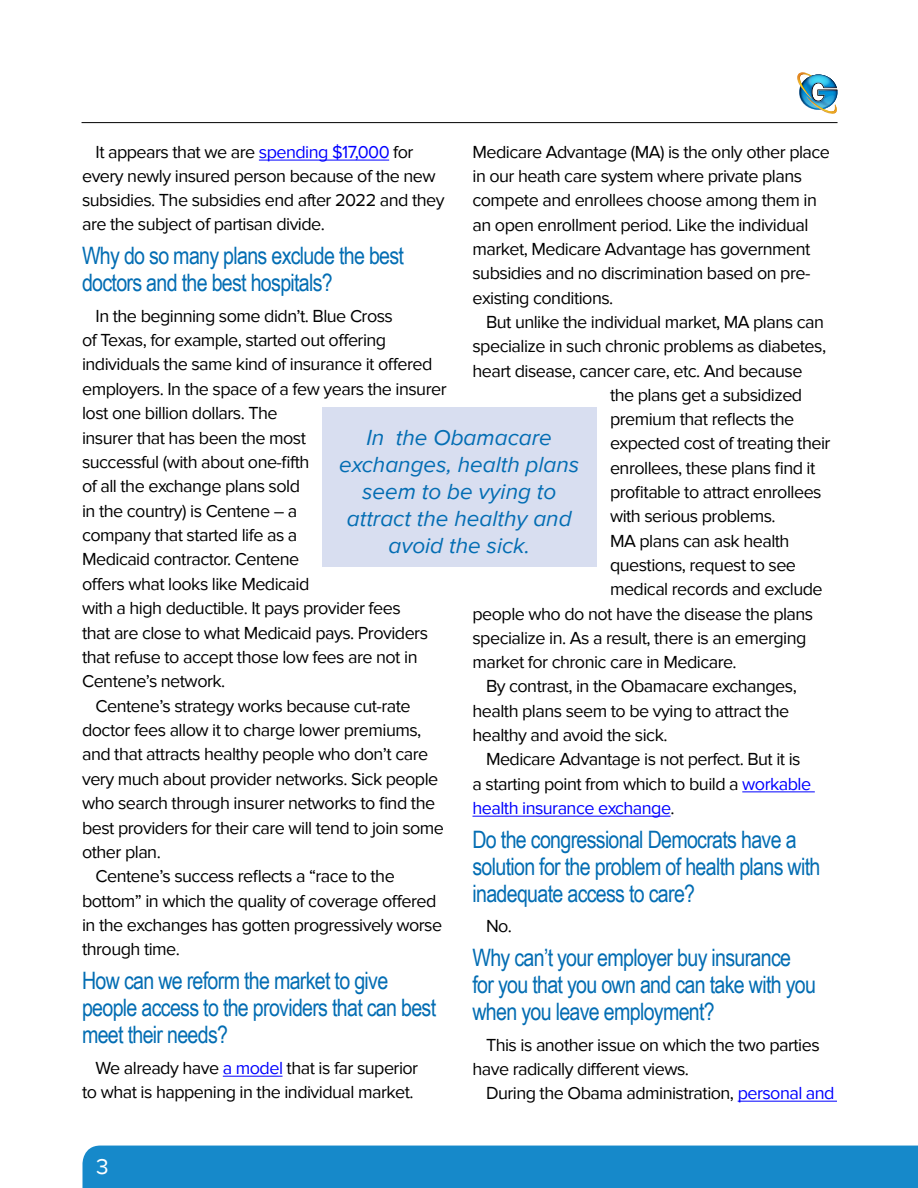
<style>
.page{position:relative;width:918px;height:1188px;background:#fff}
.page>*{position:absolute;margin:0;border:0;box-sizing:border-box;transform-origin:0 0}
.t1{font:24px/27px "Arial Narrow";letter-spacing:-.03em;color:#036db3}
.t2{font:italic 22.5px/27px "Proxima Nova";color:#036db3;text-align:center}
.t3{font:22.5px "Proxima Nova";color:#fff}
.t4{font:18px/24.3px "Proxima Nova";letter-spacing:-.03em;color:#000}
.t5{font:18px "Proxima Nova";letter-spacing:-.03em;color:#00f}
.s1{color:#00f}
.s2{color:#000}
</style>
<div class="page">
<hr style="left:82px;top:122px;width:756px;height:1px;background:#000">
<img style="left:797px;top:72px;width:41px;height:42px">
<div style="left:82px;top:1146px;width:836px;height:42px;background:#1689ca"></div>
<div style="left:322px;top:407px;width:275px;height:160px;background:#d8def0"></div>
<hr style="left:259px;top:160px;width:130px;height:1px;background:#00f">
<hr style="left:223px;top:1076px;width:60px;height:1px;background:#00f">
<hr style="left:742px;top:792px;width:73px;height:1px;background:#00f">
<hr style="left:472px;top:816px;width:199px;height:1px;background:#00f">
<hr style="left:738px;top:1101px;width:99px;height:1px;background:#00f">
<p class="t4" style="left:82px;top:140px;width:364px;text-indent:14px">It appears that we are <span class="s1">spending $17,000</span> for every newly insured person because of the new subsidies. The subsidies end after 2022 and they are the subject of partisan divide.</p>
<h1 class="t1" style="left:82px;top:241px;width:323px">Why do so many plans exclude the best doctors and the best hospitals?</h1>
<p class="t4" style="left:96px;top:304px;width:299px">In the beginning some didn’t. Blue Cross</p>
<p class="t4" style="left:82px;top:328px;width:306px">of Texas, for example, started out offering</p>
<p class="t4" style="left:82px;top:353px;width:352px">individuals the same kind of insurance it offered</p>
<p class="t4" style="left:82px;top:377px;width:366px">employers. In the space of a few years the insurer</p>
<p class="t4" style="left:82px;top:401px;width:197px">lost one billion dollars. The</p>
<p class="t4" style="left:82px;top:426px;width:226px">insurer that has been the most</p>
<p class="t4" style="left:82px;top:450px;width:229px">successful (with about one-fifth</p>
<p class="t4" style="left:82px;top:474px;width:220px">of all the exchange plans sold</p>
<p class="t4" style="left:82px;top:499px;width:217px">in the country) is Centene – a</p>
<p class="t4" style="left:82px;top:523px;width:217px">company that started life as a</p>
<p class="t4" style="left:82px;top:548px;width:219px">Medicaid contractor. Centene</p>
<p class="t4" style="left:82px;top:572px;width:229px">offers what looks like Medicaid</p>
<p class="t4" style="left:82px;top:596px;width:320px">with a high deductible. It pays provider fees</p>
<p class="t4" style="left:82px;top:621px;width:347px">that are close to what Medicaid pays. Providers</p>
<p class="t4" style="left:82px;top:645px;width:337px">that refuse to accept those low fees are not in</p>
<p class="t4" style="left:82px;top:669px;width:145px">Centene’s network.</p>
<p class="t4" style="left:96px;top:694px;width:317px">Centene’s strategy works because cut-rate</p>
<p class="t4" style="left:82px;top:718px;width:341px">doctor fees allow it to charge lower premiums,</p>
<p class="t4" style="left:82px;top:743px;width:348px">and that attracts healthy people who don’t care</p>
<p class="t4" style="left:82px;top:767px;width:358px">very much about provider networks. Sick people</p>
<p class="t4" style="left:82px;top:791px;width:355px">who search through insurer networks to find the</p>
<p class="t4" style="left:82px;top:816px;width:364px">best providers for their care will tend to join some</p>
<p class="t4" style="left:82px;top:840px;width:80px">other plan.</p>
<p class="t4" style="left:96px;top:864px;width:301px">Centene’s success reflects a “race to the</p>
<p class="t4" style="left:82px;top:889px;width:356px">bottom” in which the quality of coverage offered</p>
<p class="t4" style="left:82px;top:913px;width:362px">in the exchanges has gotten progressively worse</p>
<p class="t4" style="left:82px;top:938px;width:99px">through time.</p>
<h1 class="t1" style="left:82px;top:966px;width:356px">How can we reform the market to give people access to the providers that can best meet their needs?</h1>
<p class="t4" style="left:82px;top:1056px;width:338px;text-align:right">We already have <span class="s1">a model</span> that is far superior to what is happening in the individual market.</p>
<p class="t4" style="left:472px;top:140px;width:359px">Medicare Advantage (MA) is the only other place in our heath care system where private plans compete and enrollees choose among them in an open enrollment period. Like the individual market, Medicare Advantage has government subsidies and no discrimination based on pre&shy;existing conditions.</p>
<p class="t4" style="left:486px;top:310px;width:339px">But unlike the individual market, MA plans can</p>
<p class="t4" style="left:472px;top:334px;width:355px">specialize in such chronic problems as diabetes,</p>
<p class="t4" style="left:472px;top:359px;width:332px">heart disease, cancer care, etc. And because</p>
<p class="t4" style="left:610px;top:383px;width:194px">the plans get a subsidized</p>
<p class="t4" style="left:610px;top:407px;width:186px">premium that reflects the</p>
<p class="t4" style="left:610px;top:432px;width:222px">expected cost of treating their</p>
<p class="t4" style="left:610px;top:456px;width:207px">enrollees, these plans find it</p>
<p class="t4" style="left:610px;top:480px;width:213px">profitable to attract enrollees</p>
<p class="t4" style="left:610px;top:504px;width:167px">with serious problems.</p>
<p class="t4" style="left:610px;top:529px;width:181px">MA plans can ask health</p>
<p class="t4" style="left:610px;top:553px;width:188px">questions, request to see</p>
<p class="t4" style="left:610px;top:577px;width:214px">medical records and exclude</p>
<p class="t4" style="left:472px;top:602px;width:342px">people who do not have the disease the plans</p>
<p class="t4" style="left:472px;top:626px;width:336px">specialize in. As a result, there is an emerging</p>
<p class="t4" style="left:472px;top:650px;width:266px">market for chronic care in Medicare.</p>
<p class="t4" style="left:486px;top:675px;width:312px">By contrast, in the Obamacare exchanges,</p>
<p class="t4" style="left:472px;top:699px;width:318px">health plans seem to be vying to attract the</p>
<p class="t4" style="left:472px;top:723px;width:197px">healthy and avoid the sick.</p>
<p class="t4" style="left:486px;top:747px;width:316px">Medicare Advantage is not perfect. But it is</p>
<p class="t4" style="left:472px;top:772px;width:340px">a starting point from which to build a <span class="s1">workable</span></p>
<p class="t5" style="left:472px;top:798px;width:204px">health insurance exchange<span class="s2">.</span></p>
<h1 class="t1" style="left:472px;top:825px;width:349px">Do the congressional Democrats have a solution for the problem of health plans with inadequate access to care?</h1>
<p class="t4" style="left:486px;top:915px;width:27px">No.</p>
<h1 class="t1" style="left:472px;top:943px;width:345px">Why can’t your employer buy insurance for you that you own and can take with you when you leave employment?</h1>
<p class="t4" style="left:472px;top:1033px;width:349px;text-indent:14px">This is another issue on which the two parties have radically different views.</p>
<p class="t4" style="left:486px;top:1081px;width:350px">During the Obama administration, <span class="s1">personal and</span></p>
<p class="t2" style="left:339px;top:424px;width:242px">In the Obamacare exchanges, health plans seem to be vying to attract the healthy and avoid the sick.</p>
<p class="t3" style="left:96px;top:1153px;width:14px">3</p>
</div>
